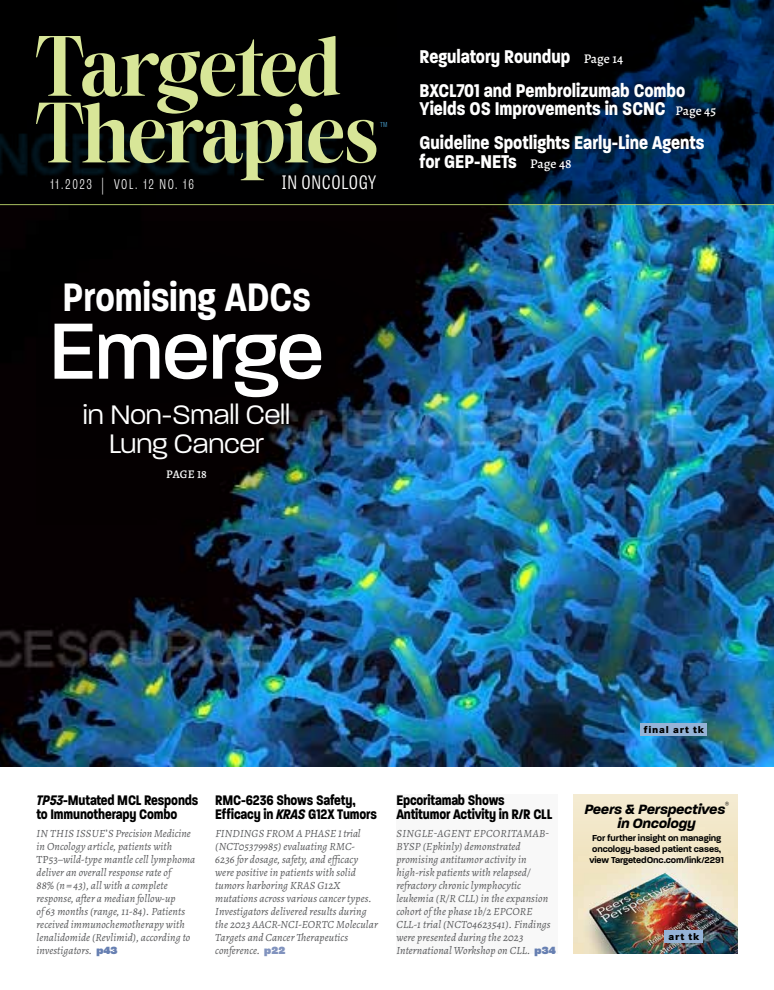
<style>
.page{position:relative;width:774px;height:990px;background:#fff}
.page>*{position:absolute;margin:0;border:0;box-sizing:border-box;transform-origin:0 0}
.t1{font:500 86px "Paralucent";letter-spacing:-.01em;color:#fff}
.t2{font:61.7px/66.7px "The New Elegance";letter-spacing:-.01em;color:#d8e698}
.t3{font:600 43px "Paralucent Condensed";color:#fff}
.t4{font:300 29px/29px "Paralucent";color:#fff;text-align:center}
.t5{font:700 20px/33.9px "Paralucent Condensed";color:#fff}
.t6{font:300 18.5px "Tablet Gothic Condensed";letter-spacing:.04em;color:#fff}
.t7{font:700 15px/14px "Paralucent Condensed";letter-spacing:-.01em;color:#000}
.t8{font:300 condensed 14.9px "Roc Grotesk";letter-spacing:.1em;color:#fff}
.t9{font:italic 700 14.6px "Paralucent";letter-spacing:-.01em;color:#000}
.t10{font:500 11.7px "Alegreya";letter-spacing:.005em;color:#fff}
.t11{font:italic 11px/13px "Alegreya";letter-spacing:.01em;color:#58595b}
.t12{font:800 10.4px "Corporate S";letter-spacing:.075em;color:#000}
.t13{font:600 9.4px/11px "Paralucent";letter-spacing:-.01em;color:#000}
.t14{font:300 6.8px "Tablet Gothic Condensed";color:#4aa2d1}
.t15{font:800 4.9px "Roc Grotesk";color:#000}
.s1{font-size:17.9px}
.s2{font-family:"Alegreya";font-weight:500;font-size:13.3px}
.s3{font-style:italic}
.s4{font-family:"Corporate S";font-weight:500;font-style:normal}
.s5{font-style:normal}
.s6{font-family:"Roc Grotesk";font-weight:900;font-style:normal;color:#6780b2}
.s7{font-family:"Roc Grotesk";font-weight:900;font-style:normal;color:#8193be}
</style>
<div class="page">
<div style="left:396px;top:794px;width:162px;height:160px;background:#f8f8f8"></div>
<img style="left:573px;top:884px;width:165px;height:70px">
<svg style="left:573px;top:794px;width:165px;height:90px;background:#efe5c9"></svg>
<img style="left:0;top:205px;width:774px;height:562px">
<div style="left:0;top:205px;width:396px;height:54px;background:#060002"></div>
<svg style="left:0;top:0;width:774px;height:204px;background:#000811"></svg>
<img style="left:37px;top:221px;width:525px;height:374px">
<hr style="left:0;top:204px;width:774px;height:1px;background:#a7be60">
<div style="left:665px;top:930px;width:38px;height:13px;background:#95b3d7"></div>
<div style="left:641px;top:723px;width:66px;height:13px;background:#95b3d7"></div>
<h2 class="t2" style="left:36px;top:33px;width:343px">Targeted<br>Therapies</h2>
<h3 class="t8" style="left:51px;top:176px;width:145px">11.2023 <span class="s1">|</span> VOL. 12 NO. 16</h3>
<h3 class="t6" style="left:282px;top:170px;width:96px">IN ONCOLOGY</h3>
<p class="t14" style="left:380px;top:120px;width:9px">TM</p>
<h3 class="t5" style="left:420px;top:39px;width:267px">Regulatory Roundup <span class="s2">Page 14<br></span>BXCL701 and Pembrolizumab Combo</h3>
<h3 class="t5" style="left:420px;top:92px;width:298px">Yields OS Improvements in SCNC <span class="s2">Page 45<br></span>Guideline Spotlights Early-Line Agents</h3>
<h3 class="t5" style="left:420px;top:144px;width:153px">for GEP-NETs <span class="s2">Page 48</span></h3>
<h3 class="t3" style="left:62px;top:272px;width:250px">Promising ADCs</h3>
<h1 class="t1" style="left:49px;top:299px;width:277px">Emerge</h1>
<h3 class="t4" style="left:83px;top:400px;width:209px">in Non-Small Cell<br>Lung Cancer</h3>
<p class="t10" style="left:166px;top:467px;width:42px">PAGE 18</p>
<h3 class="t7" style="left:36px;top:793px;width:163px"><span class="s3">TP53</span>-Mutated MCL Responds to Immunotherapy Combo</h3>
<p class="t11" style="left:36px;top:826px;width:160px">IN THIS ISSUE<span class="s4">’</span>S Precision Medicine in Oncology article, patients with <span class="s5">TP53</span>–wild-type mantle cell lymphoma deliver an overall response rate of<br>88% (n = 43), all with a complete response, after a median follow-up<br>of 63 months (range, 11-84). Patients received immunochemotherapy with lenalidomide (Revlimid), according to investigators. <span class="s6">p43</span></p>
<h3 class="t7" style="left:215px;top:793px;width:163px">RMC-6236 Shows Safety,<br>Efficacy in <span class="s3">KRAS</span> G12X Tumors</h3>
<p class="t11" style="left:215px;top:826px;width:164px">FINDINGS FROM A PHASE 1 trial (NCT05379985) evaluating RMC-<br>6236 for dosage, safety, and efficacy were positive in patients with solid tumors harboring KRAS G12X mutations across various cancer types.<br>Investigators delivered results during the 2023 AACR-NCI-EORTC Molecular<br>Targets and Cancer Therapeutics conference. <span class="s7">p22</span></p>
<h3 class="t7" style="left:396px;top:793px;width:157px">Epcoritamab Shows<br>Antitumor Activity in R/R CLL</h3>
<p class="t11" style="left:396px;top:826px;width:161px">SINGLE-AGENT EPCORITAMAB-<br>BYSP (Epkinly) demonstrated promising antitumor activity in high-risk patients with relapsed/ refractory chronic lymphocytic leukemia (R/R CLL) in the expansion cohort of the phase 1b/2 EPCORE<br>CLL-1 trial (NCT04623541). Findings were presented during the 2023<br>International Workshop on CLL. <span class="s6">p34</span></p>
<p class="t12" style="left:644px;top:724px;width:62px">final art tk</p>
<h3 class="t9" style="left:584px;top:801px;width:142px">Peers &amp; Perspectives</h3>
<p class="t15" style="left:725px;top:800px;width:5px">®</p>
<h3 class="t9" style="left:618px;top:814px;width:80px">in Oncology</h3>
<p class="t13" style="left:589px;top:832px;width:136px">For further insight on managing oncology-based patient cases, view TargetedOnc.com/link/2291</p>
<p class="t12" style="left:669px;top:931px;width:32px">art tk</p>
</div>
